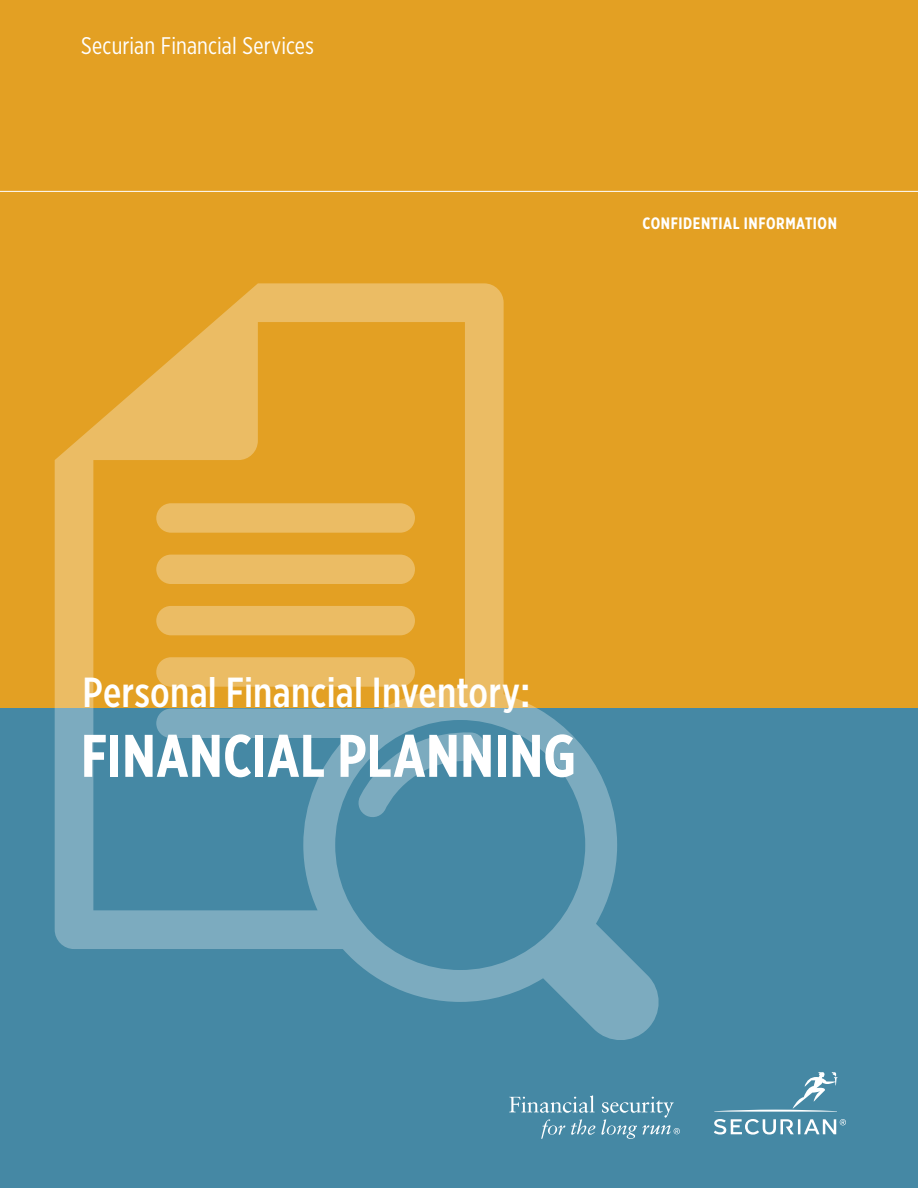
<style>
.page{position:relative;width:918px;height:1188px;background:#fff}
.page>*{position:absolute;margin:0;border:0;box-sizing:border-box;transform-origin:0 0}
.t1{font:105px "Securian";color:#fff}
.t2{font:700 60px "Gotham X Narrow";letter-spacing:.005em;color:#fff}
.t3{font:500 42px "Gotham X Narrow";letter-spacing:.005em;color:#fff}
.t4{font:24px "Gotham X Narrow";letter-spacing:.005em;color:#fff}
.t5{font:700 16.5px "Gotham X Narrow";letter-spacing:.035em;color:#fff}
</style>
<div class="page">
<div style="left:0;top:0;width:918px;height:755px;background:#e3a023"></div>
<div style="left:0;top:708px;width:918px;height:480px;background:#4588a4"></div>
<hr style="left:0;top:191px;width:918px;height:1px;background:#fff">
<svg style="left:55px;top:283px;width:604px;height:757px"></svg>
<svg style="left:357px;top:730px;width:128px;height:89px"></svg>
<p class="t4" style="left:81px;top:31px;width:234px">Securian Financial Services</p>
<p class="t5" style="left:643px;top:213px;width:196px">CONFIDENTIAL INFORMATION</p>
<p class="t3" style="left:83px;top:667px;width:449px">Personal Financial Inventory:</p>
<h2 class="t2" style="left:81px;top:719px;width:497px">FINANCIAL PLANNING</h2>
<h1 class="t1" style="left:509px;top:1037px;width:383px">hij abc</h1>
</div>
